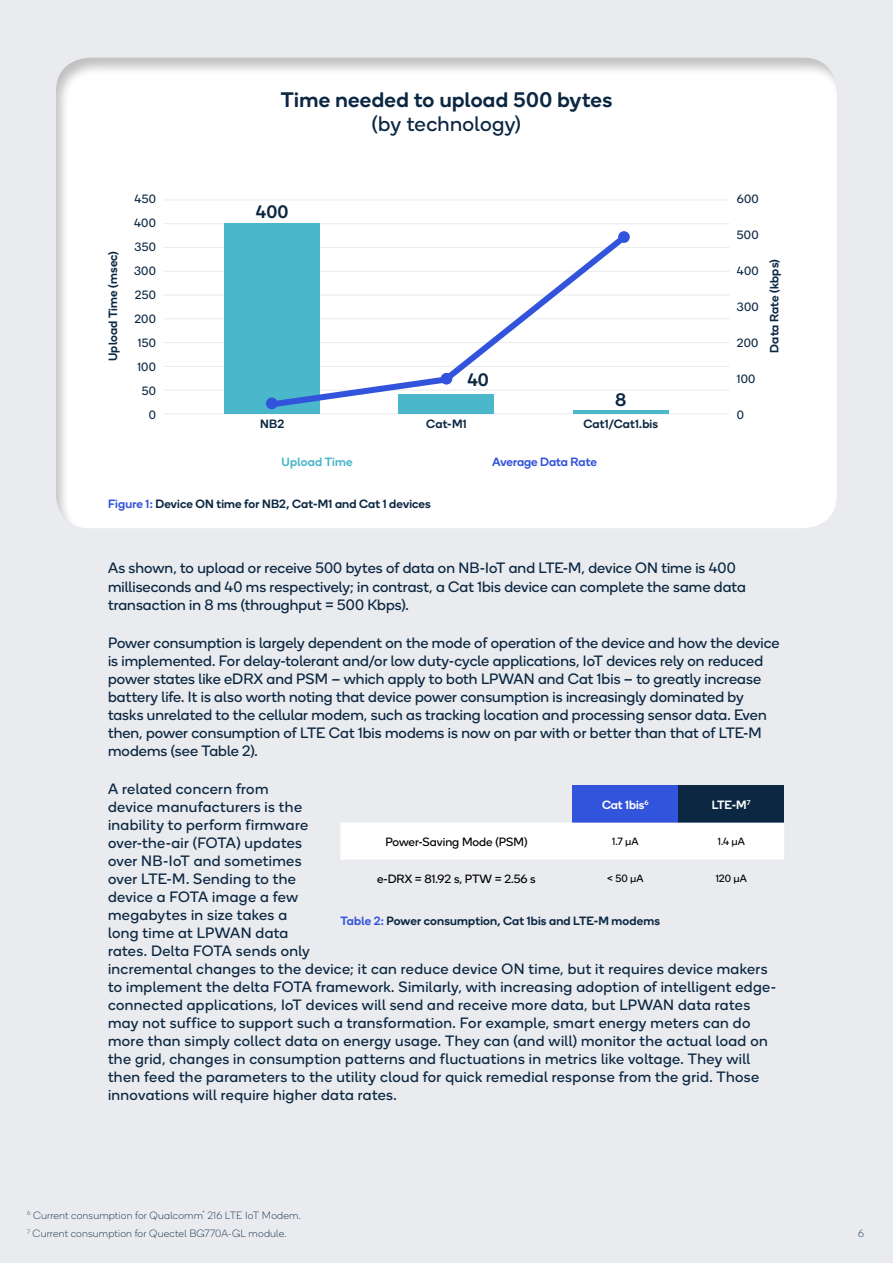
<style>
.page{position:relative;width:893px;height:1263px;background:#e9ebee}
.page>*{position:absolute;margin:0;border:0;box-sizing:border-box;transform-origin:0 0}
.t1{font:500 21px "Qualcomm Next";letter-spacing:.02em;color:#0b2742}
.t2{font:21px "Qualcomm Next";letter-spacing:.02em;color:#0b2742}
.t3{font:500 18px "Qualcomm Next";color:#0b2742}
.t4{font:15px/18px "Qualcomm Next";letter-spacing:.015em;color:#0b2742}
.t5{font:500 12px "Qualcomm Next";letter-spacing:.015em;color:#0b2742}
.t6{font:12px/24px "Qualcomm Next";letter-spacing:.015em;color:#0b2742;text-align:right}
.t7{font:12px "Qualcomm Next";color:#000}
.t8{font:500 12px "Qualcomm Next";color:#3253dc}
.t9{font:500 12px "Qualcomm Next";color:#fff}
.t10{font:500 12px "Qualcomm Next";letter-spacing:.02em;color:#4ab7ca}
.t11{font:100 10.5px/18.8px "Qualcomm Next";letter-spacing:.015em;color:#0b2742}
.t12{font:10.5px "Qualcomm Next";color:#000}
.s1{color:#3253dc}
</style>
<div class="page">
<div style="left:55px;top:45px;width:782px;height:485px;background:#000;opacity:.25"></div>
<hr style="left:163px;top:414px;width:566px;height:1px;background:#e9ebee">
<hr style="left:163px;top:366px;width:566px;height:1px;background:#e9ebee">
<hr style="left:163px;top:319px;width:566px;height:1px;background:#e9ebee">
<hr style="left:163px;top:271px;width:566px;height:1px;background:#e9ebee">
<hr style="left:163px;top:223px;width:566px;height:1px;background:#e9ebee">
<hr style="left:163px;top:390px;width:566px;height:1px;background:#e9ebee">
<hr style="left:163px;top:342px;width:566px;height:1px;background:#e9ebee">
<hr style="left:163px;top:295px;width:566px;height:1px;background:#e9ebee">
<hr style="left:163px;top:247px;width:566px;height:1px;background:#e9ebee">
<hr style="left:163px;top:200px;width:566px;height:1px;background:#e9ebee">
<div style="left:224px;top:224px;width:96px;height:190px;background:#4ab7ca"></div>
<div style="left:398px;top:395px;width:96px;height:19px;background:#4ab7ca"></div>
<hr style="left:573px;top:410px;width:96px;height:4px;background:#4ab7ca">
<svg style="left:266px;top:227px;width:368px;height:184px"></svg>
<div style="left:441px;top:373px;width:11px;height:12px;background:#3253dc;border-radius:50%"></div>
<div style="left:266px;top:398px;width:12px;height:11px;background:#3253dc;border-radius:50%"></div>
<div style="left:618px;top:231px;width:12px;height:12px;background:#3253dc;border-radius:50%"></div>
<div style="left:572px;top:785px;width:106px;height:38px;background:#3253dc"></div>
<div style="left:678px;top:785px;width:106px;height:38px;background:#0b2742"></div>
<div style="left:340px;top:823px;width:444px;height:37px;background:#fff"></div>
<h1 class="t1" style="left:281px;top:86px;width:333px">Time needed to upload 500 bytes</h1>
<h1 class="t2" style="left:372px;top:110px;width:150px">(by technology)</h1>
<p class="t6" style="left:134px;top:186px;width:23px">450<br>400<br>350<br>300<br>250<br>200<br>150<br>100<br>50<br>0</p>
<p class="t6" style="left:737px;top:186px;width:23px">600</p>
<p class="t3" style="left:256px;top:199px;width:34px">400</p>
<p class="t6" style="left:737px;top:222px;width:23px">500</p>
<p class="t6" style="left:737px;top:258px;width:23px">400</p>
<p class="t6" style="left:737px;top:294px;width:23px">300</p>
<p class="t6" style="left:737px;top:330px;width:23px">200</p>
<p class="t6" style="left:737px;top:366px;width:20px">100</p>
<p class="t6" style="left:737px;top:402px;width:9px">0</p>
<p class="t5" style="left:105px;top:361px;width:112px;rotate:-90deg">Upload Time (msec)</p>
<p class="t5" style="left:766px;top:353px;width:95px;rotate:-90deg">Data Rate (kbps)</p>
<p class="t3" style="left:467px;top:368px;width:23px">40</p>
<p class="t3" style="left:615px;top:387px;width:13px">8</p>
<p class="t5" style="left:260px;top:415px;width:26px">NB2</p>
<p class="t5" style="left:426px;top:415px;width:42px">Cat-M1</p>
<p class="t5" style="left:583px;top:415px;width:76px">Cat1/Cat1.bis</p>
<p class="t10" style="left:282px;top:454px;width:73px">Upload Time</p>
<p class="t5" style="left:108px;top:496px;width:324px"><span class="s1">Figure 1:</span> Device ON time for NB2, Cat-M1 and Cat 1 devices</p>
<p class="t8" style="left:492px;top:454px;width:106px">Average Data Rate</p>
<p class="t4" style="left:108px;top:559px;width:639px">As shown, to upload or receive 500 bytes of data on NB-IoT and LTE-M, device ON time is 400 milliseconds and 40 ms respectively; in contrast, a Cat 1bis device can complete the same data transaction in 8 ms (throughput = 500 Kbps).</p>
<p class="t4" style="left:108px;top:633px;width:673px">Power consumption is largely dependent on the mode of operation of the device and how the device is implemented. For delay-tolerant and/or low duty-cycle applications, IoT devices rely on reduced power states like eDRX and PSM – which apply to both LPWAN and Cat 1bis – to greatly increase battery life. It is also worth noting that device power consumption is increasingly dominated by tasks unrelated to the cellular modem, such as tracking location and processing sensor data. Even then, power consumption of LTE Cat 1bis modems is now on par with or better than that of LTE-M modems (see Table 2).</p>
<p class="t4" style="left:108px;top:779px;width:670px">A related concern from<br>device manufacturers is the<br>inability to perform firmware<br>over-the-air (FOTA) updates<br>over NB-IoT and sometimes<br>over LTE-M. Sending to the<br>device a FOTA image a few<br>megabytes in size takes a<br>long time at LPWAN data<br>rates. Delta FOTA sends only<br>incremental changes to the device; it can reduce device ON time, but it requires device makers to implement the delta FOTA framework. Similarly, with increasing adoption of intelligent edge&shy;connected applications, IoT devices will send and receive more data, but LPWAN data rates may not suffice to support such a transformation. For example, smart energy meters can do more than simply collect data on energy usage. They can (and will) monitor the actual load on the grid, changes in consumption patterns and fluctuations in metrics like voltage. They will then feed the parameters to the utility cloud for quick remedial response from the grid. Those innovations will require higher data rates.</p>
<p class="t9" style="left:602px;top:796px;width:48px">Cat 1bis<sup>6</sup></p>
<p class="t9" style="left:712px;top:796px;width:40px">LTE-M<sup>7</sup></p>
<p class="t7" style="left:385px;top:834px;width:144px">Power-Saving Mode (PSM)</p>
<p class="t12" style="left:612px;top:835px;width:28px">1.7 µA</p>
<p class="t12" style="left:718px;top:835px;width:29px">1.4 µA</p>
<p class="t7" style="left:377px;top:871px;width:160px">e-DRX = 81.92 s, PTW = 2.56 s</p>
<p class="t12" style="left:607px;top:872px;width:38px">&lt; 50 µA</p>
<p class="t12" style="left:716px;top:872px;width:33px">120 µA</p>
<p class="t5" style="left:340px;top:913px;width:321px"><span class="s1">Table 2:</span> Power consumption, Cat 1bis and LTE-M modems</p>
<p class="t11" style="left:27px;top:1206px;width:275px"><sup>6</sup> Current consumption for Qualcomm<sup>®</sup> 216 LTE IoT Modem.<br><sup>7</sup> Current consumption for Quectel BG770A-GL module.</p>
<p class="t11" style="left:858px;top:1224px;width:7px">6</p>
</div>
